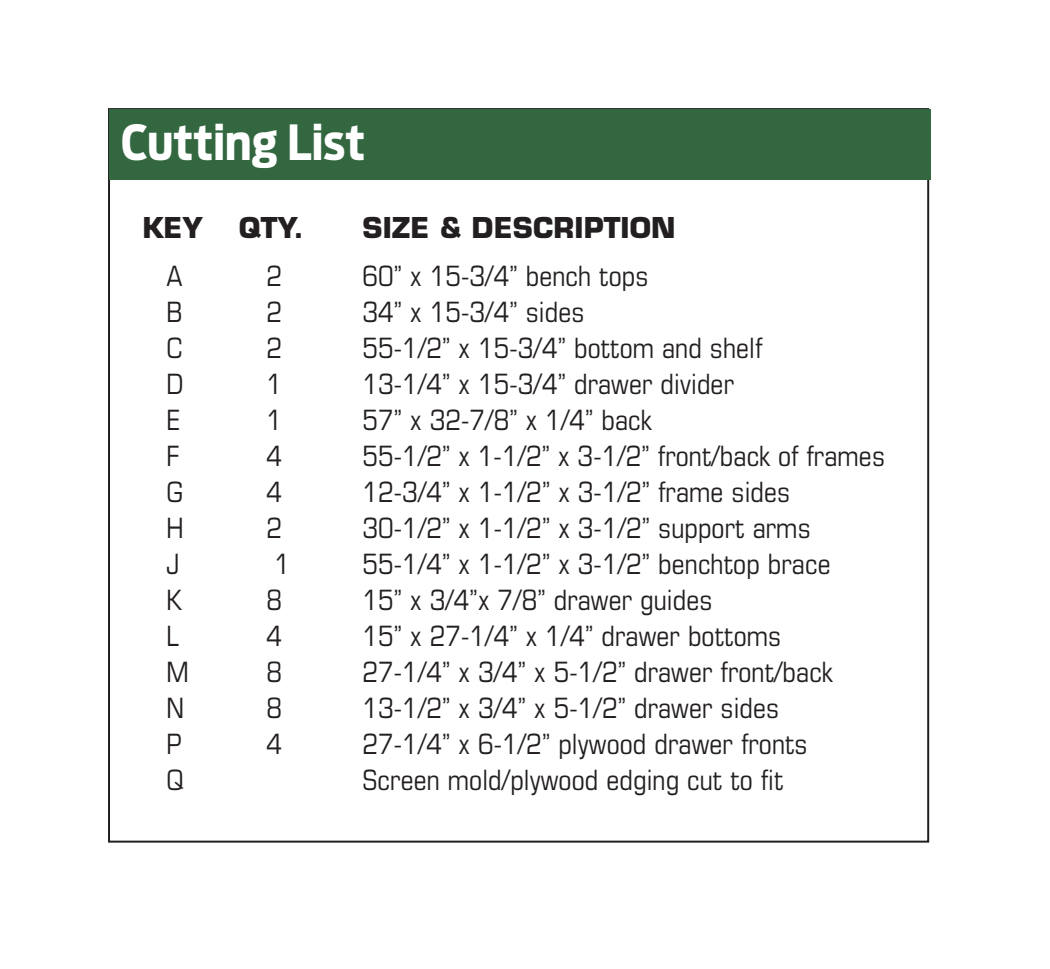
<style>
.page{position:relative;width:1050px;height:969px;background:#fff}
.page>*{position:absolute;margin:0;border:0;box-sizing:border-box;transform-origin:0 0}
.Materials___cutting{font:700 48px "Antenna Cond";letter-spacing:-.005em;color:#fff}
.Materials_list_body{font:condensed 28px "Eurostile";letter-spacing:.005em;color:#231f20}
.Key_quantity_size_he{font:700 28px "Eurostile";letter-spacing:.005em;color:#231f20}
</style>
<div class="page">
<div style="left:109px;top:109px;width:821px;height:71px;background:#336740"></div>
<p class="Materials___cutting" style="left:121px;top:113px;width:246px">Cutting List</p>
<p class="Key_quantity_size_he" style="left:142px;top:210px;width:62px">KEY</p>
<p class="Key_quantity_size_he" style="left:238px;top:210px;width:67px">QTY.</p>
<p class="Key_quantity_size_he" style="left:362px;top:210px;width:315px">SIZE &amp; DESCRIPTION</p>
<p class="Materials_list_body" style="left:166px;top:259px;width:18px">A</p>
<p class="Materials_list_body" style="left:266px;top:259px;width:17px">2</p>
<p class="Materials_list_body" style="left:362px;top:259px;width:287px">60” x 15-3/4” bench tops</p>
<p class="Materials_list_body" style="left:166px;top:295px;width:18px">B</p>
<p class="Materials_list_body" style="left:266px;top:295px;width:17px">2</p>
<p class="Materials_list_body" style="left:362px;top:295px;width:223px">34” x 15-3/4” sides</p>
<p class="Materials_list_body" style="left:166px;top:331px;width:18px">C</p>
<p class="Materials_list_body" style="left:266px;top:331px;width:17px">2</p>
<p class="Materials_list_body" style="left:362px;top:331px;width:401px">55-1/2” x 15-3/4” bottom and shelf</p>
<p class="Materials_list_body" style="left:166px;top:367px;width:19px">D</p>
<p class="Materials_list_body" style="left:266px;top:367px;width:17px">1</p>
<p class="Materials_list_body" style="left:362px;top:367px;width:373px">13-1/4” x 15-3/4” drawer divider</p>
<p class="Materials_list_body" style="left:166px;top:403px;width:15px">E</p>
<p class="Materials_list_body" style="left:266px;top:403px;width:17px">1</p>
<p class="Materials_list_body" style="left:362px;top:403px;width:291px">57” x 32-7/8” x 1/4” back</p>
<p class="Materials_list_body" style="left:166px;top:439px;width:14px">F</p>
<p class="Materials_list_body" style="left:266px;top:439px;width:17px">4</p>
<p class="Materials_list_body" style="left:362px;top:439px;width:524px">55-1/2” x 1-1/2” x 3-1/2” front/back of frames</p>
<p class="Materials_list_body" style="left:166px;top:475px;width:18px">G</p>
<p class="Materials_list_body" style="left:266px;top:475px;width:17px">4</p>
<p class="Materials_list_body" style="left:362px;top:475px;width:429px">12-3/4” x 1-1/2” x 3-1/2” frame sides</p>
<p class="Materials_list_body" style="left:166px;top:511px;width:19px">H</p>
<p class="Materials_list_body" style="left:266px;top:511px;width:17px">2</p>
<p class="Materials_list_body" style="left:362px;top:511px;width:450px">30-1/2” x 1-1/2” x 3-1/2” support arms</p>
<p class="Materials_list_body" style="left:166px;top:547px;width:14px">J</p>
<p class="Materials_list_body" style="left:274px;top:547px;width:17px">1</p>
<p class="Materials_list_body" style="left:362px;top:547px;width:470px">55-1/4” x 1-1/2” x 3-1/2” benchtop brace</p>
<p class="Materials_list_body" style="left:166px;top:583px;width:17px">K</p>
<p class="Materials_list_body" style="left:266px;top:583px;width:17px">8</p>
<p class="Materials_list_body" style="left:362px;top:583px;width:351px">15” x 3/4”x 7/8” drawer guides</p>
<p class="Materials_list_body" style="left:166px;top:619px;width:14px">L</p>
<p class="Materials_list_body" style="left:266px;top:619px;width:17px">4</p>
<p class="Materials_list_body" style="left:362px;top:619px;width:420px">15” x 27-1/4” x 1/4” drawer bottoms</p>
<p class="Materials_list_body" style="left:166px;top:655px;width:24px">M</p>
<p class="Materials_list_body" style="left:266px;top:655px;width:17px">8</p>
<p class="Materials_list_body" style="left:362px;top:655px;width:472px">27-1/4” x 3/4” x 5-1/2” drawer front/back</p>
<p class="Materials_list_body" style="left:166px;top:691px;width:19px">N</p>
<p class="Materials_list_body" style="left:266px;top:691px;width:17px">8</p>
<p class="Materials_list_body" style="left:362px;top:691px;width:418px">13-1/2” x 3/4” x 5-1/2” drawer sides</p>
<p class="Materials_list_body" style="left:166px;top:727px;width:17px">P</p>
<p class="Materials_list_body" style="left:266px;top:727px;width:17px">4</p>
<p class="Materials_list_body" style="left:362px;top:727px;width:447px">27-1/4” x 6-1/2” plywood drawer fronts</p>
<p class="Materials_list_body" style="left:166px;top:763px;width:19px">Q</p>
<p class="Materials_list_body" style="left:362px;top:763px;width:422px">Screen mold/plywood edging cut to fit</p>
</div>
